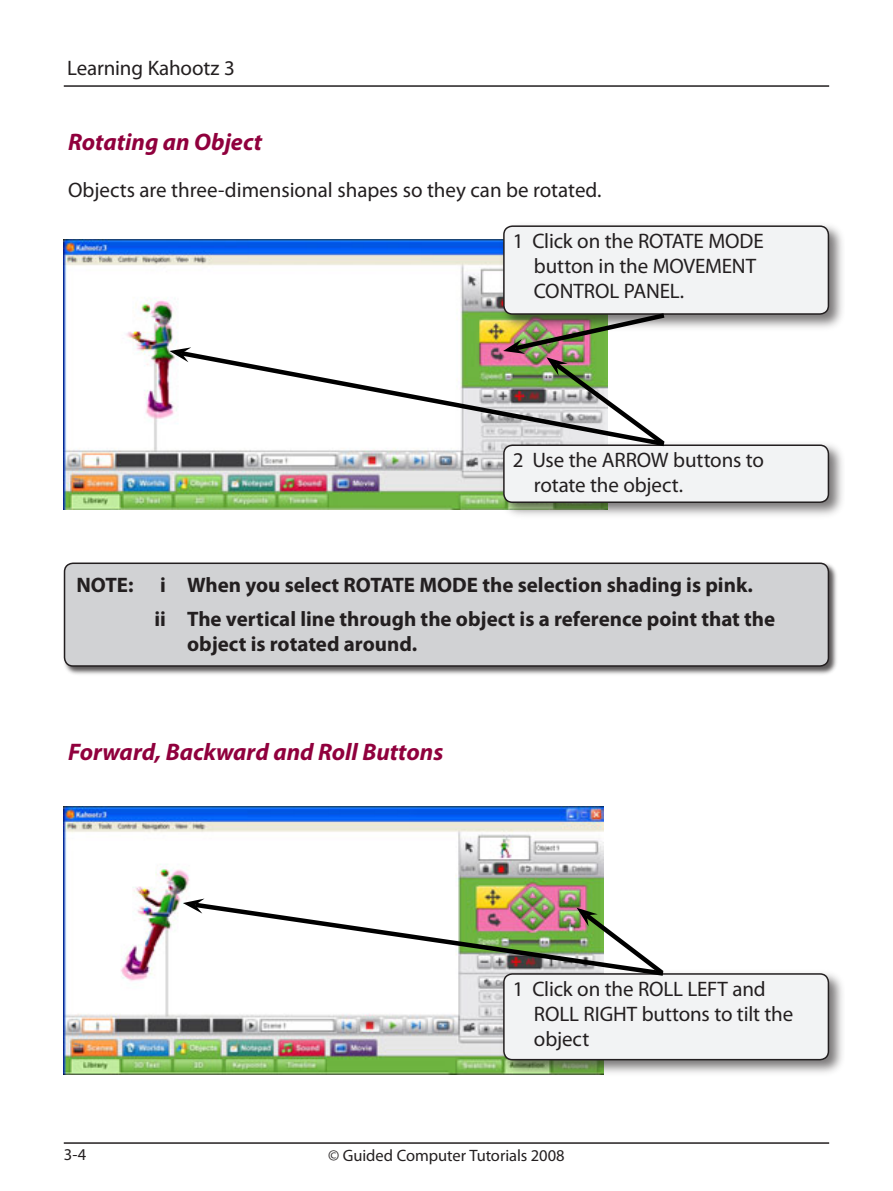
<style>
.page{position:relative;width:893px;height:1191px;background:#fff}
.page>*{position:absolute;margin:0;border:0;box-sizing:border-box;transform-origin:0 0}
.t1{font:italic 700 24px "Myriad Pro";color:#90003d}
.t2{font:21px/25.2px "Myriad Pro";letter-spacing:-.005em;color:#231f20}
.t3{font:700 21px/33.8px "Myriad Pro";color:#231f20}
.t4{font:16.5px "Myriad Pro";letter-spacing:-.005em;color:#231f20}
</style>
<div class="page">
<hr style="left:64px;top:1142px;width:765px;height:1px;background:#231f20">
<hr style="left:64px;top:85px;width:765px;height:2px;background:#231f20">
<div style="left:63px;top:561px;width:776px;height:115px;background:#231f20;opacity:.75"></div>
<div style="left:65px;top:563px;width:763px;height:103px;background:#d1d2d4;border-radius:9px"></div>
<div style="left:64px;top:562px;width:765px;height:104px;border:2px solid #231f20;border-radius:9px"></div>
<img style="left:64px;top:240px;width:439px;height:269px">
<img style="left:64px;top:806px;width:540px;height:268px">
<div style="left:499px;top:222px;width:346px;height:110px;background:#231f20;opacity:.6"></div>
<div style="left:504px;top:226px;width:324px;height:88px;background:#f2f3f4;border-radius:9px"></div>
<div style="left:503px;top:225px;width:326px;height:90px;border:2px solid #231f20;border-radius:9px"></div>
<div style="left:499px;top:441px;width:346px;height:80px;background:#231f20;opacity:.6"></div>
<div style="left:504px;top:445px;width:324px;height:57px;background:#f2f3f4;border-radius:9px"></div>
<div style="left:503px;top:444px;width:326px;height:59px;border:2px solid #231f20;border-radius:9px"></div>
<img style="left:503px;top:310px;width:166px;height:38px">
<svg style="left:176px;top:348px;width:493px;height:101px"></svg>
<svg style="left:169px;top:347px;width:22px;height:15px"></svg>
<div style="left:499px;top:969px;width:346px;height:108px;background:#231f20;opacity:.6"></div>
<div style="left:504px;top:974px;width:324px;height:85px;background:#f2f3f4;border-radius:9px"></div>
<div style="left:503px;top:973px;width:326px;height:87px;border:2px solid #231f20;border-radius:9px"></div>
<svg style="left:183px;top:898px;width:493px;height:81px"></svg>
<p class="t2" style="left:67px;top:55px;width:169px">Learning Kahootz 3</p>
<p class="t1" style="left:68px;top:126px;width:196px">Rotating an Object</p>
<p class="t2" style="left:68px;top:177px;width:535px">Objects are three-dimensional shapes so they can be rotated.</p>
<p class="t2" style="left:534px;top:228px;width:231px;text-indent:-21px">1 Click on the ROTATE MODE button in the MOVEMENT<br>CONTROL PANEL.</p>
<p class="t2" style="left:534px;top:447px;width:231px;text-indent:-21px">2 Use the ARROW buttons to rotate the object.</p>
<p class="t3" style="left:76px;top:568px;width:59px">NOTE:</p>
<p class="t3" style="left:154px;top:568px;width:622px">i When you select ROTATE MODE the selection shading is pink.<br>ii The vertical line through the object is a reference point that the</p>
<p class="t3" style="left:187px;top:626px;width:232px">object is rotated around.</p>
<p class="t1" style="left:68px;top:736px;width:377px">Forward, Backward and Roll Buttons</p>
<p class="t2" style="left:534px;top:975px;width:261px;text-indent:-21px">1 Click on the ROLL LEFT and<br>ROLL RIGHT buttons to tilt the object</p>
<p class="t4" style="left:64px;top:1144px;width:24px">3-4</p>
<p class="t4" style="left:328px;top:1145px;width:238px">© Guided Computer Tutorials 2008</p>
</div>
